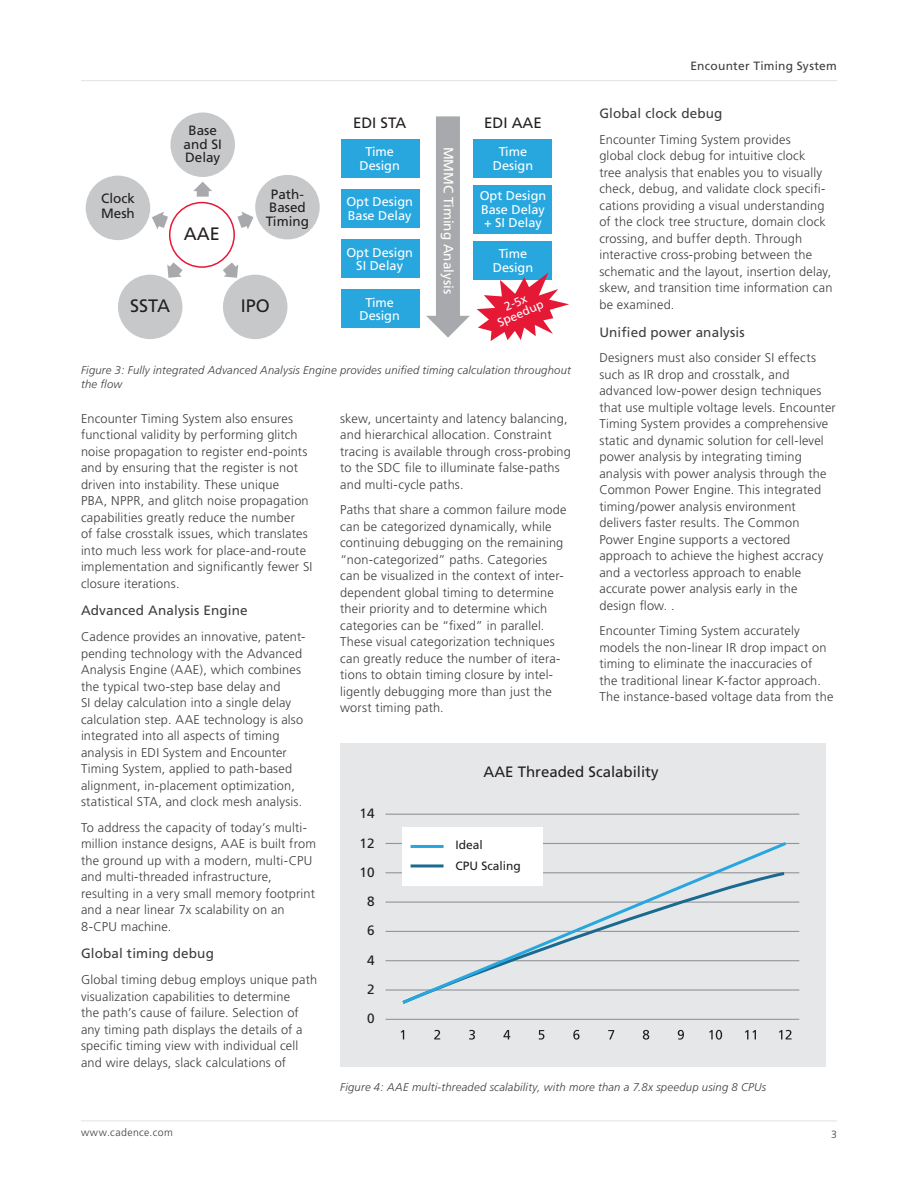
<style>
.page{position:relative;width:918px;height:1188px;background:#fff}
.page>*{position:absolute;margin:0;border:0;box-sizing:border-box;transform-origin:0 0}
.t1{font:18px "Frutiger";color:#231f20}
.t2{font:15px "Frutiger";color:#231f20}
.Body_Header_B{font:13.5px "Frutiger";letter-spacing:.01em;color:#3e3e3f}
.t3{font:13.5px/29.2px "Frutiger";color:#231f20;text-align:center}
.t4{font:13.5px "Frutiger";color:#fff}
.Body{font:300 12.75px/16.5px "Frutiger";letter-spacing:.015em;color:#3e3e3f}
.t5{font:12.75px/13.5px "Frutiger";color:#fff;text-align:center}
.t6{font:12px "Frutiger";letter-spacing:.02em;color:#3e3e3f}
.t7{font:12px/21px "Frutiger";color:#231f20}
.t8{font:12px/12px "Frutiger";color:#fff;text-align:center}
.t9{font:italic 300 11.25px/13.5px "Frutiger";letter-spacing:.02em;color:#3e3e3f}
.t10{font:300 10.5px "Frutiger";letter-spacing:.04em;color:#3e3e3f}
</style>
<div class="page">
<hr style="left:81px;top:1121px;width:756px;height:1px;background:#e1e2e4">
<hr style="left:81px;top:80px;width:756px;height:1px;background:#e1e2e4">
<div style="left:474px;top:139px;width:78px;height:38px;background:#28a7df"></div>
<div style="left:474px;top:185px;width:78px;height:48px;background:#28a7df"></div>
<div style="left:474px;top:241px;width:78px;height:38px;background:#28a7df"></div>
<div style="left:341px;top:139px;width:78px;height:38px;background:#28a7df"></div>
<div style="left:341px;top:189px;width:78px;height:38px;background:#28a7df"></div>
<div style="left:341px;top:239px;width:78px;height:39px;background:#28a7df"></div>
<div style="left:341px;top:290px;width:78px;height:38px;background:#28a7df"></div>
<div style="left:169px;top:202px;width:66px;height:66px;border:2px solid #e51836;border-radius:50%"></div>
<div style="left:223px;top:275px;width:64px;height:64px;background:#c7c8ca;border-radius:50%"></div>
<div style="left:255px;top:175px;width:65px;height:64px;background:#c7c8ca;border-radius:50%"></div>
<div style="left:170px;top:112px;width:65px;height:65px;background:#c7c8ca;border-radius:50%"></div>
<div style="left:86px;top:176px;width:64px;height:64px;background:#c7c8ca;border-radius:50%"></div>
<div style="left:118px;top:275px;width:64px;height:64px;background:#c7c8ca;border-radius:50%"></div>
<div style="left:436px;top:116px;width:24px;height:203px;background:#a8a9ad"></div>
<svg style="left:426px;top:316px;width:44px;height:22px"></svg>
<div style="left:197px;top:190px;width:12px;height:7px;background:#a8a9ad"></div>
<svg style="left:193px;top:182px;width:19px;height:9px"></svg>
<svg style="left:144px;top:207px;width:37px;height:31px"></svg>
<svg style="left:157px;top:249px;width:38px;height:39px"></svg>
<svg style="left:224px;top:205px;width:37px;height:33px"></svg>
<svg style="left:210px;top:249px;width:39px;height:39px"></svg>
<svg style="left:477px;top:273px;width:92px;height:68px"></svg>
<div style="left:340px;top:743px;width:486px;height:324px;background:#e6e7e9"></div>
<hr style="left:386px;top:814px;width:413px;height:1px;background:#939598">
<hr style="left:386px;top:843px;width:413px;height:1px;background:#939598">
<hr style="left:386px;top:872px;width:413px;height:1px;background:#939598">
<hr style="left:386px;top:902px;width:413px;height:1px;background:#939598">
<hr style="left:386px;top:931px;width:413px;height:1px;background:#939598">
<hr style="left:386px;top:960px;width:413px;height:1px;background:#939598">
<hr style="left:386px;top:989px;width:413px;height:2px;background:#939598">
<hr style="left:386px;top:1019px;width:413px;height:1px;background:#939598">
<svg style="left:401px;top:1030px;width:3px;height:9px"></svg>
<svg style="left:434px;top:1030px;width:6px;height:9px"></svg>
<svg style="left:469px;top:1030px;width:6px;height:10px"></svg>
<svg style="left:503px;top:1030px;width:7px;height:9px"></svg>
<svg style="left:539px;top:1030px;width:5px;height:10px"></svg>
<svg style="left:573px;top:1030px;width:7px;height:10px"></svg>
<svg style="left:608px;top:1030px;width:6px;height:9px"></svg>
<svg style="left:643px;top:1030px;width:6px;height:10px"></svg>
<svg style="left:678px;top:1030px;width:6px;height:10px"></svg>
<svg style="left:709px;top:1030px;width:13px;height:10px"></svg>
<svg style="left:745px;top:1030px;width:11px;height:9px"></svg>
<svg style="left:779px;top:1030px;width:13px;height:9px"></svg>
<svg style="left:399px;top:842px;width:390px;height:162px"></svg>
<div style="left:402px;top:827px;width:141px;height:58px;background:#fff"></div>
<hr style="left:411px;top:845px;width:33px;height:3px;background:#28a7df">
<hr style="left:411px;top:864px;width:33px;height:3px;background:#1a6a8f">
<p class="t6" style="left:691px;top:59px;width:148px">Encounter Timing System</p>
<p class="Body_Header_B" style="left:599px;top:106px;width:125px">Global clock debug</p>
<p class="Body" style="left:599px;top:131px;width:235px">Encounter Timing System provides<br>global clock debug for intuitive clock<br>tree analysis that enables you to visually check, debug, and validate clock specifi&shy;cations providing a visual understanding of the clock tree structure, domain clock crossing, and buffer depth. Through interactive cross-probing between the schematic and the layout, insertion delay, skew, and transition time information can be examined.</p>
<p class="Body_Header_B" style="left:599px;top:324px;width:147px">Unified power analysis</p>
<p class="Body" style="left:599px;top:350px;width:238px">Designers must also consider SI effects such as IR drop and crosstalk, and advanced low-power design techniques that use multiple voltage levels. Encounter Timing System provides a comprehensive static and dynamic solution for cell-level power analysis by integrating timing analysis with power analysis through the Common Power Engine. This integrated timing/power analysis environment delivers faster results. The Common Power Engine supports a vectored approach to achieve the highest accracy and a vectorless approach to enable accurate power analysis early in the design flow. .</p>
<p class="Body" style="left:599px;top:623px;width:235px">Encounter Timing System accurately models the non-linear IR drop impact on timing to eliminate the inaccuracies of the traditional linear K-factor approach.<br>The instance-based voltage data from the</p>
<p class="t2" style="left:353px;top:114px;width:55px">EDI STA</p>
<p class="t5" style="left:360px;top:145px;width:42px">Time<br>Design</p>
<p class="t5" style="left:346px;top:195px;width:68px;text-align:left">Opt Design<br>Base Delay</p>
<p class="t5" style="left:346px;top:246px;width:68px">Opt Design<br>SI Delay</p>
<p class="t2" style="left:484px;top:114px;width:59px">EDI AAE</p>
<p class="t5" style="left:493px;top:145px;width:42px">Time<br>Design</p>
<p class="t5" style="left:480px;top:189px;width:68px;text-align:justify">Opt Design Base Delay + SI Delay</p>
<p class="t5" style="left:493px;top:247px;width:42px">Time<br>Design</p>
<p class="t3" style="left:184px;top:124px;width:40px;line-height:13.5px">Base and SI<br>Delay</p>
<p class="t4" style="left:457px;top:147px;width:149px;rotate:90deg">MMMC Timing Analysis</p>
<p class="t3" style="left:266px;top:188px;width:45px;line-height:13.5px">Path-<br>Based<br>Timing</p>
<p class="t3" style="left:101px;top:191px;width:35px;line-height:15px;text-align:left">Clock<br>Mesh</p>
<p class="t1" style="left:184px;top:223px;width:37px">AAE</p>
<p class="t8" style="left:491px;top:307px;width:50px;rotate:-24deg">2-5x<br>Speedup</p>
<p class="t5" style="left:360px;top:296px;width:42px">Time<br>Design</p>
<p class="t1" style="left:130px;top:295px;width:42px">SSTA</p>
<p class="t1" style="left:241px;top:295px;width:31px">IPO</p>
<p class="t9" style="left:81px;top:364px;width:491px">Figure 3: Fully integrated Advanced Analysis Engine provides unified timing calculation throughout the flow</p>
<p class="Body" style="left:81px;top:410px;width:233px">Encounter Timing System also ensures functional validity by performing glitch noise propagation to register end-points and by ensuring that the register is not driven into instability. These unique<br>PBA, NPPR, and glitch noise propagation capabilities greatly reduce the number<br>of false crosstalk issues, which translates into much less work for place-and-route implementation and significantly fewer SI closure iterations.</p>
<p class="Body_Header_B" style="left:81px;top:603px;width:168px">Advanced Analysis Engine</p>
<p class="Body" style="left:81px;top:629px;width:226px">Cadence provides an innovative, patent&shy;pending technology with the Advanced Analysis Engine (AAE), which combines the typical two-step base delay and<br>SI delay calculation into a single delay calculation step. AAE technology is also integrated into all aspects of timing analysis in EDI System and Encounter Timing System, applied to path-based alignment, in-placement optimization, statistical STA, and clock mesh analysis.</p>
<p class="Body" style="left:81px;top:819px;width:236px">To address the capacity of today’s multi&shy;million instance designs, AAE is built from the ground up with a modern, multi-CPU and multi-threaded infrastructure, resulting in a very small memory footprint and a near linear 7x scalability on an 8-CPU machine.</p>
<p class="Body_Header_B" style="left:81px;top:946px;width:134px">Global timing debug</p>
<p class="Body" style="left:81px;top:972px;width:238px">Global timing debug employs unique path visualization capabilities to determine<br>the path’s cause of failure. Selection of any timing path displays the details of a specific timing view with individual cell and wire delays, slack calculations of</p>
<p class="Body" style="left:340px;top:410px;width:232px">skew, uncertainty and latency balancing, and hierarchical allocation. Constraint tracing is available through cross-probing to the SDC file to illuminate false-paths and multi-cycle paths.</p>
<p class="Body" style="left:340px;top:502px;width:228px">Paths that share a common failure mode can be categorized dynamically, while continuing debugging on the remaining “non-categorized” paths. Categories can be visualized in the context of inter&shy;dependent global timing to determine their priority and to determine which categories can be “fixed” in parallel.<br>These visual categorization techniques can greatly reduce the number of itera&shy;tions to obtain timing closure by intel&shy;ligently debugging more than just the worst timing path.</p>
<p class="t2" style="left:484px;top:763px;width:177px">AAE Threaded Scalability</p>
<p class="t3" style="left:359px;top:799px;width:17px">14<br>12<br>10<br>8<br>6<br>4<br>2<br>0</p>
<p class="t7" style="left:456px;top:835px;width:67px">Ideal<br>CPU Scaling</p>
<p class="t9" style="left:340px;top:1081px;width:428px">Figure 4: AAE multi-threaded scalability, with more than a 7.8x speedup using 8 CPUs</p>
<p class="t10" style="left:81px;top:1127px;width:93px">www.cadence.com</p>
<p class="t10" style="left:831px;top:1128px;width:7px">3</p>
</div>
